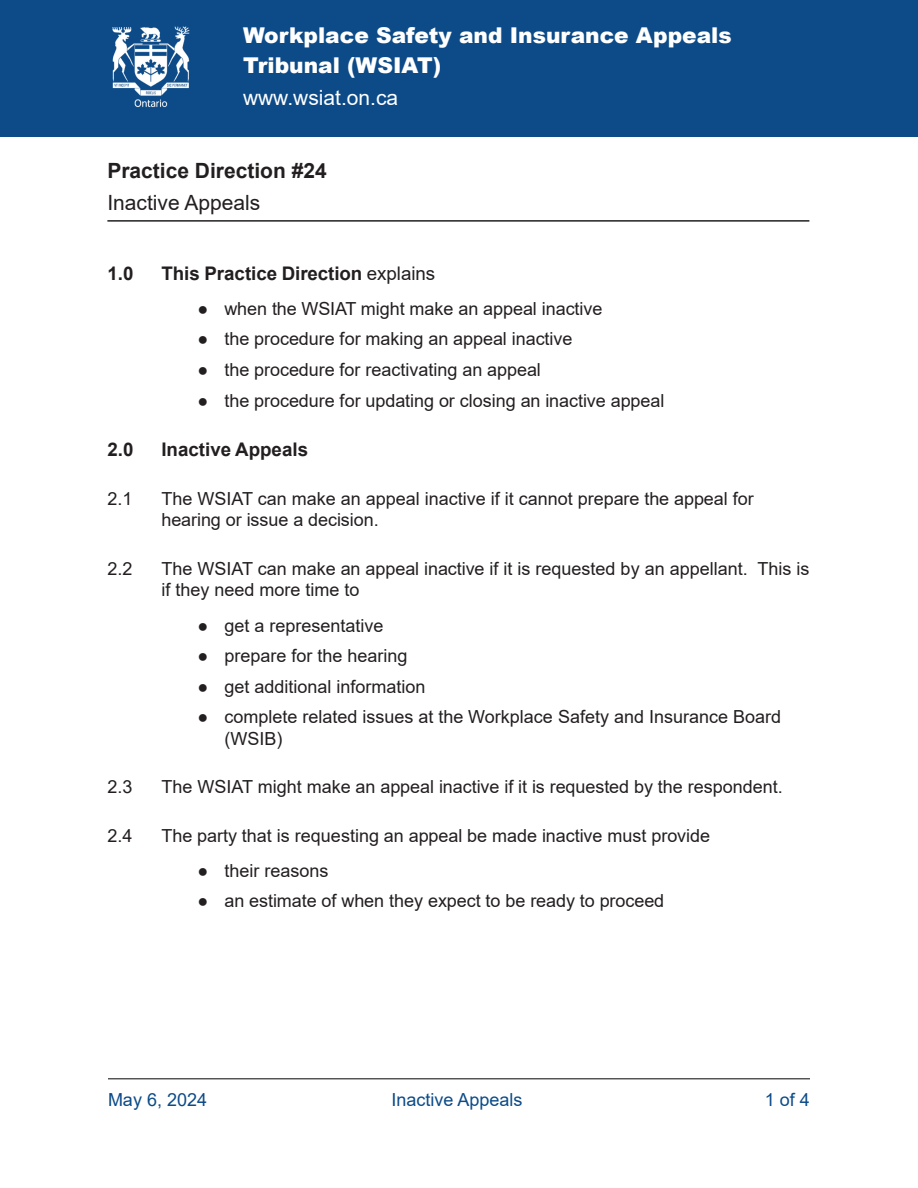
<style>
.page{position:relative;width:918px;height:1188px;background:#fff}
.page>*{position:absolute;margin:0;border:0;box-sizing:border-box;transform-origin:0 0}
.t1{font:900 21.75px/30px "Arial";color:#fff}
.t2{font:700 21px/32px "Arial";color:#231f20}
.t3{font:21px "Arial";color:#fff}
.t4{font:700 18.75px "Arial";color:#231f20}
.t5{font:18px/21.6px "Arial";color:#231f20}
.t6{font:18px "Arial";color:#0c4b88}
.s1{font-weight:400}
</style>
<div class="page">
<hr style="left:108px;top:1078px;width:702px;height:1px;background:#231f20">
<hr style="left:107px;top:220px;width:702px;height:2px;background:#231f20">
<div style="left:0;top:0;width:918px;height:136px;background:#0c4b88"></div>
<img style="left:112px;top:26px;width:78px;height:82px">
<p class="t1" style="left:243px;top:19px;width:490px">Workplace Safety and Insurance Appeals<br>Tribunal (WSIAT)</p>
<p class="t3" style="left:243px;top:83px;width:157px">www.wsiat.on.ca</p>
<h1 class="t2" style="left:107px;top:155px;width:221px">Practice Direction #24<br><span class="s1">Inactive Appeals</span></h1>
<h2 class="t4" style="left:107px;top:260px;width:28px">1.0</h2>
<h2 class="t4" style="left:161px;top:260px;width:275px">This Practice Direction <span class="s1">explains</span></h2>
<p class="t5" style="left:197px;top:298px;width:407px">● when the WSIAT might make an appeal inactive</p>
<p class="t5" style="left:197px;top:328px;width:377px">● the procedure for making an appeal inactive</p>
<p class="t5" style="left:197px;top:359px;width:345px">● the procedure for reactivating an appeal</p>
<p class="t5" style="left:197px;top:389px;width:469px">● the procedure for updating or closing an inactive appeal</p>
<h2 class="t4" style="left:107px;top:436px;width:28px">2.0</h2>
<h2 class="t4" style="left:161px;top:436px;width:148px">Inactive Appeals</h2>
<p class="t5" style="left:107px;top:487px;width:27px">2.1</p>
<p class="t5" style="left:161px;top:487px;width:594px">The WSIAT can make an appeal inactive if it cannot prepare the appeal for hearing or issue a decision.</p>
<p class="t5" style="left:107px;top:558px;width:27px">2.2</p>
<p class="t5" style="left:161px;top:558px;width:650px">The WSIAT can make an appeal inactive if it is requested by an appellant. This is if they need more time to</p>
<p class="t5" style="left:197px;top:614px;width:188px">● get a representative</p>
<p class="t5" style="left:197px;top:645px;width:212px">● prepare for the hearing</p>
<p class="t5" style="left:197px;top:675px;width:230px">● get additional information</p>
<p class="t5" style="left:224px;top:706px;width:558px;text-indent:-27px">● complete related issues at the Workplace Safety and Insurance Board (WSIB)</p>
<p class="t5" style="left:107px;top:776px;width:27px">2.3</p>
<p class="t5" style="left:161px;top:776px;width:623px">The WSIAT might make an appeal inactive if it is requested by the respondent.</p>
<p class="t5" style="left:107px;top:825px;width:27px">2.4</p>
<p class="t5" style="left:161px;top:825px;width:550px">The party that is requesting an appeal be made inactive must provide</p>
<p class="t5" style="left:197px;top:860px;width:132px">● their reasons</p>
<p class="t5" style="left:197px;top:890px;width:468px">● an estimate of when they expect to be ready to proceed</p>
<p class="t6" style="left:108px;top:1088px;width:101px">May 6, 2024</p>
<p class="t6" style="left:392px;top:1088px;width:133px">Inactive Appeals</p>
<p class="t6" style="left:765px;top:1088px;width:47px">1 of 4</p>
</div>
